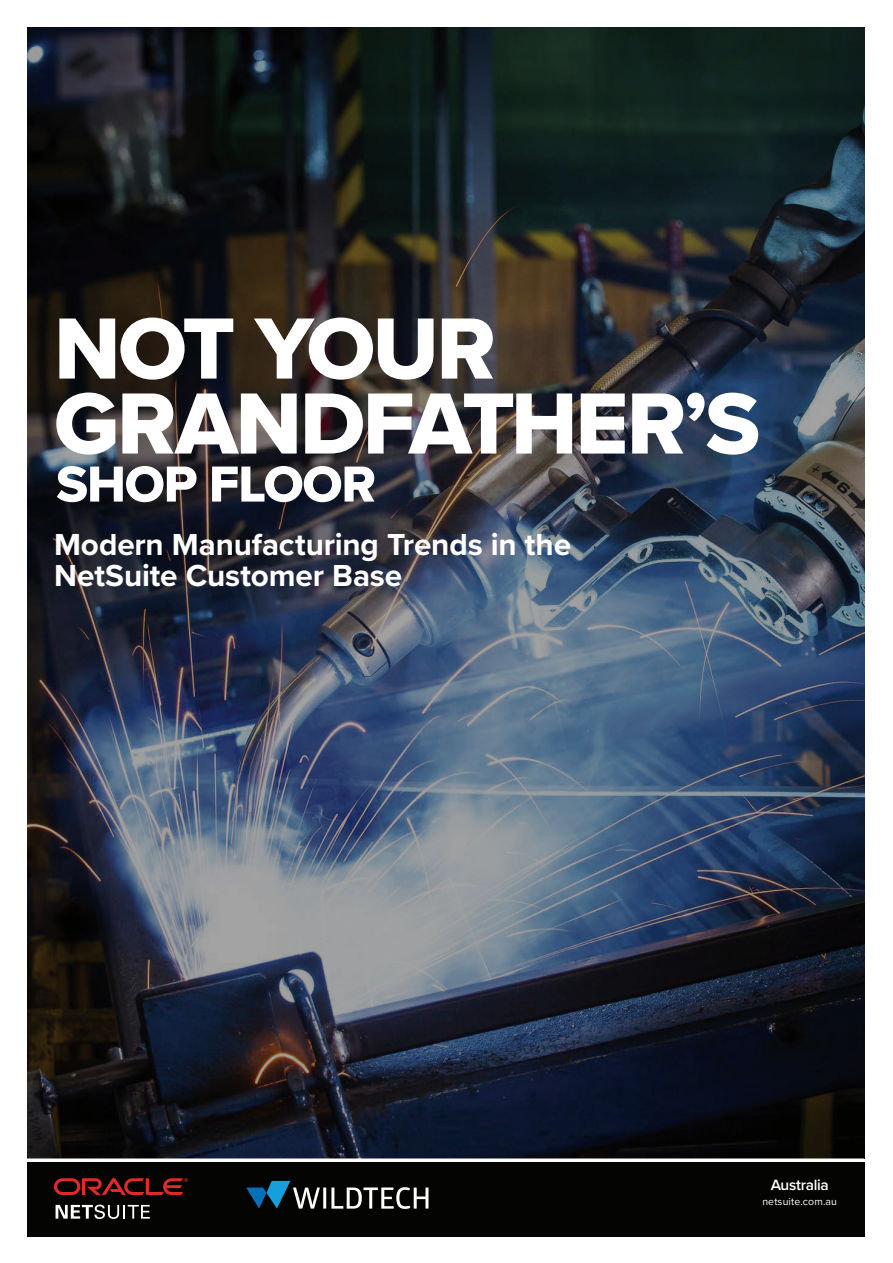
<style>
.page{position:relative;width:893px;height:1263px;background:#fff}
.page>*{position:absolute;margin:0;border:0;box-sizing:border-box;transform-origin:0 0}
.t1{font:90px/75px "Proxima Nova Extrabld";letter-spacing:-.03em;color:#fff}
.t2{font:52.5px "Proxima Nova Extrabld";letter-spacing:-.025em;color:#fff}
.t3{font:700 31.5px/31.5px "Proxima Nova";letter-spacing:-.005em;color:#fff}
.t4{font:600 15.45px "Proxima Nova";letter-spacing:-.02em;color:#fff}
.t5{font:10.5px "Proxima Nova";letter-spacing:.015em;color:#fff}
</style>
<div class="page">
<div style="left:27px;top:1161px;width:837px;height:75px;background:#040503"></div>
<img style="left:27px;top:27px;width:837px;height:1131px">
<svg style="left:54px;top:1178px;width:134px;height:17px"></svg>
<svg style="left:56px;top:1205px;width:94px;height:14px"></svg>
<svg style="left:246px;top:1181px;width:182px;height:28px"></svg>
<h1 class="t1" style="left:54px;top:310px;width:707px">NOT YOUR<br>GRANDFATHER’S</h1>
<h2 class="t2" style="left:56px;top:445px;width:321px">SHOP FLOOR</h2>
<p class="t3" style="left:54px;top:528px;width:519px">Modern Manufacturing Trends in the<br>NetSuite Customer Base</p>
<p class="t4" style="left:771px;top:1173px;width:60px">Australia</p>
<p class="t5" style="left:762px;top:1194px;width:76px">netsuite.com.au</p>
</div>
